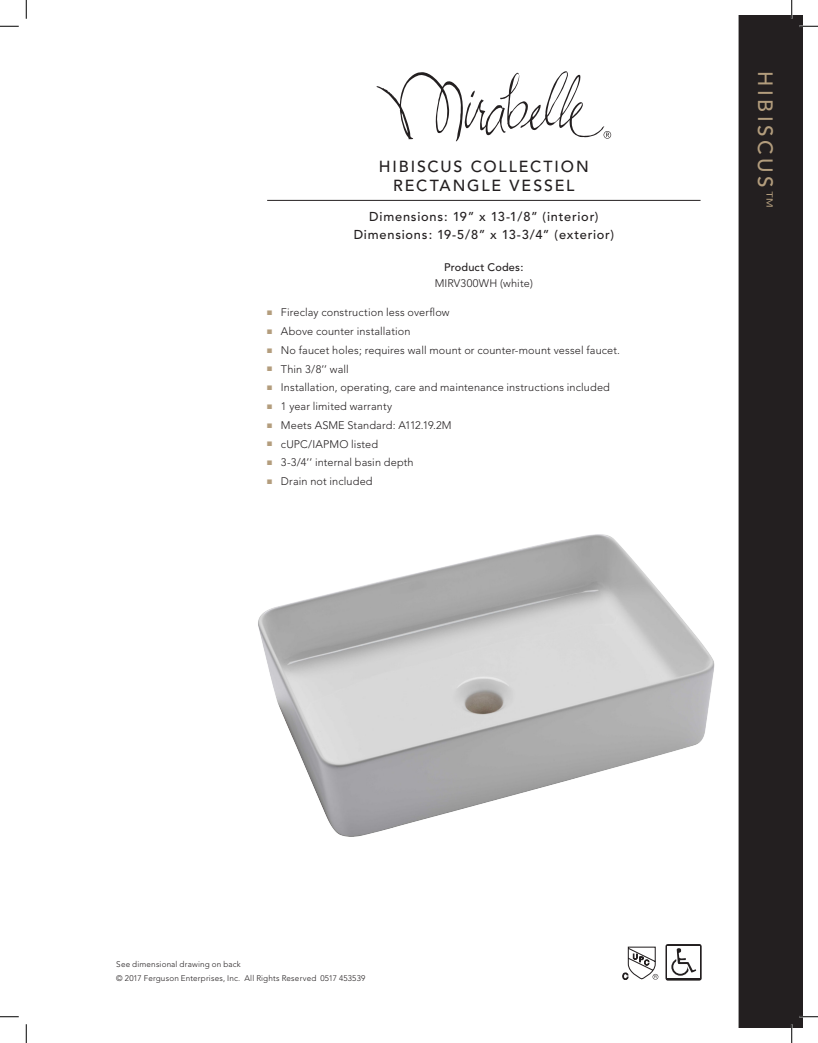
<style>
.page{position:relative;width:818px;height:1043px;background:#fff}
.page>*{position:absolute;margin:0;border:0;box-sizing:border-box;transform-origin:0 0}
.Collection_Name__bar{font:500 20.62px "Avenir";letter-spacing:.165em;color:#b39d7d}
.Collection_Name{font:500 16px/18.8px "Avenir";letter-spacing:.115em;color:#231f20;text-align:center}
.Item{font:500 12.75px/18.8px "Avenir";letter-spacing:.06em;color:#231f20;text-align:center}
.Text{font:300 11px "Avenir";letter-spacing:.01em;color:#231f20}
.Top_Specs{font:300 11px/16.2px "Avenir";letter-spacing:.015em;color:#231f20;text-align:center}
.Text_small{font:300 8.12px "Avenir";letter-spacing:.02em;color:#231f20}
.s1{font-weight:500}
.s2{color:#b39d7d}
</style>
<div class="page">
<div style="left:739px;top:15px;width:63px;height:1013px;background:#231f20"></div>
<div style="left:738px;top:15px;width:64px;height:1013px;border:1px solid #231f20"></div>
<svg style="left:376px;top:71px;width:235px;height:70px"></svg>
<hr style="left:267px;top:200px;width:433px;height:1px;background:#231f20">
<svg style="left:622px;top:946px;width:36px;height:33px"></svg>
<svg style="left:665px;top:944px;width:36px;height:36px"></svg>
<img style="left:258px;top:534px;width:457px;height:303px">
<svg style="left:0;top:25px;width:19px;height:2px"></svg>
<svg style="left:799px;top:25px;width:19px;height:2px"></svg>
<svg style="left:0;top:1016px;width:19px;height:1px"></svg>
<svg style="left:799px;top:1015px;width:19px;height:2px"></svg>
<svg style="left:25px;top:0;width:2px;height:19px"></svg>
<svg style="left:25px;top:1024px;width:2px;height:18px"></svg>
<svg style="left:790px;top:0;width:2px;height:19px"></svg>
<svg style="left:790px;top:1024px;width:2px;height:18px"></svg>
<p class="Collection_Name" style="left:379px;top:157px;width:211px">HIBISCUS COLLECTION<br>RECTANGLE VESSEL</p>
<p class="Item" style="left:353px;top:207px;width:262px">Dimensions: 19” x 13-1/8” (interior)<br>Dimensions: 19-5/8” x 13-3/4” (exterior)</p>
<p class="Top_Specs" style="left:434px;top:259px;width:100px"><span class="s1">Product Codes:<br></span>MIRV300WH (white)</p>
<p class="Text" style="left:267px;top:306px;width:184px"><span class="s2">■</span> Fireclay construction less overflow</p>
<p class="Text" style="left:267px;top:325px;width:145px"><span class="s2">■</span> Above counter installation</p>
<p class="Text" style="left:267px;top:343px;width:354px"><span class="s2">■</span> No faucet holes; requires wall mount or counter-mount vessel faucet.</p>
<p class="Text" style="left:267px;top:362px;width:83px"><span class="s2">■</span> Thin 3/8’’ wall</p>
<p class="Text" style="left:267px;top:381px;width:344px"><span class="s2">■</span> Installation, operating, care and maintenance instructions included</p>
<p class="Text" style="left:267px;top:400px;width:127px"><span class="s2">■</span> 1 year limited warranty</p>
<p class="Text" style="left:267px;top:418px;width:186px"><span class="s2">■</span> Meets ASME Standard: A112.19.2M</p>
<p class="Text" style="left:267px;top:437px;width:112px"><span class="s2">■</span> cUPC/IAPMO listed</p>
<p class="Text" style="left:267px;top:456px;width:148px"><span class="s2">■</span> 3-3/4’’ internal basin depth</p>
<p class="Text" style="left:267px;top:475px;width:107px"><span class="s2">■</span> Drain not included</p>
<p class="Collection_Name__bar" style="left:777px;top:71px;width:138px;rotate:90deg">HIBISCUS<sup>™</sup></p>
<p class="Text_small" style="left:116px;top:959px;width:126px">See dimensional drawing on back</p>
<p class="Text_small" style="left:116px;top:973px;width:250px">© 2017 Ferguson Enterprises, Inc. All Rights Reserved 0517 453539</p>
</div>
